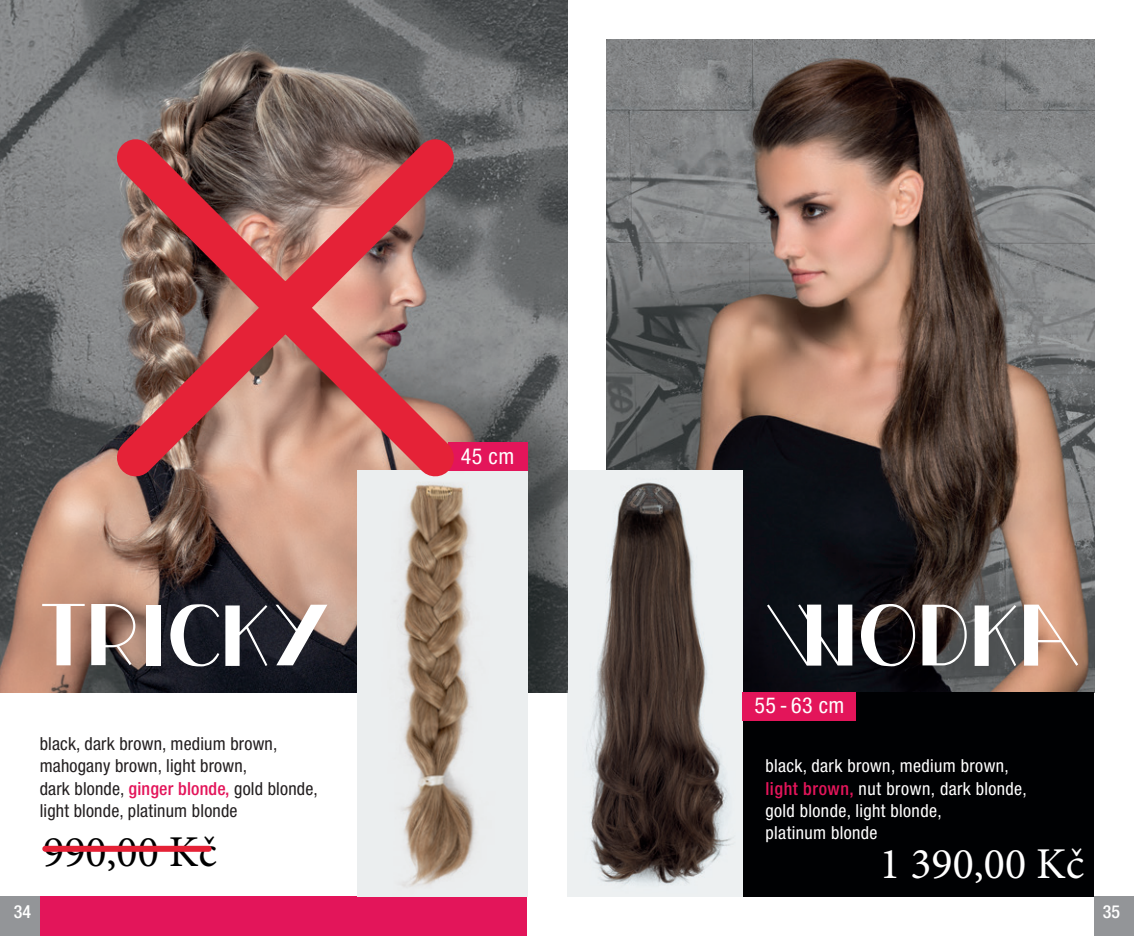
<style>
.page{position:relative;width:1134px;height:936px;background:#fff}
.page>*{position:absolute;margin:0;border:0;box-sizing:border-box;transform-origin:0 0}
.t1{font:100px "CF Paris";letter-spacing:.03em;color:#fff}
.t2{font:44px "Minion Pro";color:#fff}
.t3{font:44px "Minion Pro";color:#000}
.t4{font:condensed 22px "Helvetica Neue LT Pro";letter-spacing:.02em;color:#fff}
.t5{font:condensed 18px/22px "Helvetica Neue LT Pro";letter-spacing:.01em;color:#231f20}
.t6{font:condensed 18px/22px "Helvetica Neue LT Pro";letter-spacing:.02em;color:#fff}
.t7{font:500 condensed 18px "Helvetica Neue LT Pro";color:#fff}
.s1{font-weight:500;color:#e3155a}
</style>
<div class="page">
<img style="left:607px;top:40px;width:487px;height:652px">
<div style="left:607px;top:692px;width:487px;height:204px;background:#000103"></div>
<img style="left:567px;top:471px;width:176px;height:425px">
<div style="left:40px;top:896px;width:487px;height:39px;background:#e3155a"></div>
<img style="left:0;top:0;width:567px;height:692px">
<img style="left:357px;top:471px;width:170px;height:425px">
<div style="left:448px;top:442px;width:79px;height:29px;background:#e3155a"></div>
<div style="left:0;top:896px;width:40px;height:39px;background:#939598"></div>
<div style="left:1094px;top:896px;width:40px;height:39px;background:#939598"></div>
<div style="left:743px;top:692px;width:113px;height:28px;background:#e3155a"></div>
<svg style="left:98px;top:120px;width:375px;height:375px;background:#a76865"></svg>
<div style="left:45px;top:845px;width:164px;height:6px;background:#e52136"></div>
<h1 class="t1" style="left:40px;top:572px;width:290px">TRICKY</h1>
<p class="t4" style="left:461px;top:443px;width:55px">45 cm</p>
<h1 class="t1" style="left:765px;top:572px;width:315px">WODKA</h1>
<p class="t4" style="left:754px;top:693px;width:91px">55 - 63 cm</p>
<p class="t5" style="left:40px;top:733px;width:280px">black, dark brown, medium brown, mahogany brown, light brown,<br>dark blonde, <span class="s1">ginger blonde,</span> gold blonde, light blonde, platinum blonde</p>
<p class="t6" style="left:765px;top:755px;width:263px">black, dark brown, medium brown, <span class="s1">light brown,</span> nut brown, dark blonde, gold blonde, light blonde,<br>platinum blonde</p>
<h2 class="t3" style="left:43px;top:822px;width:175px">990,00 Kč</h2>
<h2 class="t2" style="left:879px;top:834px;width:206px">1 390,00 Kč</h2>
<p class="t7" style="left:14px;top:900px;width:19px">34</p>
<p class="t7" style="left:1103px;top:900px;width:19px">35</p>
</div>
